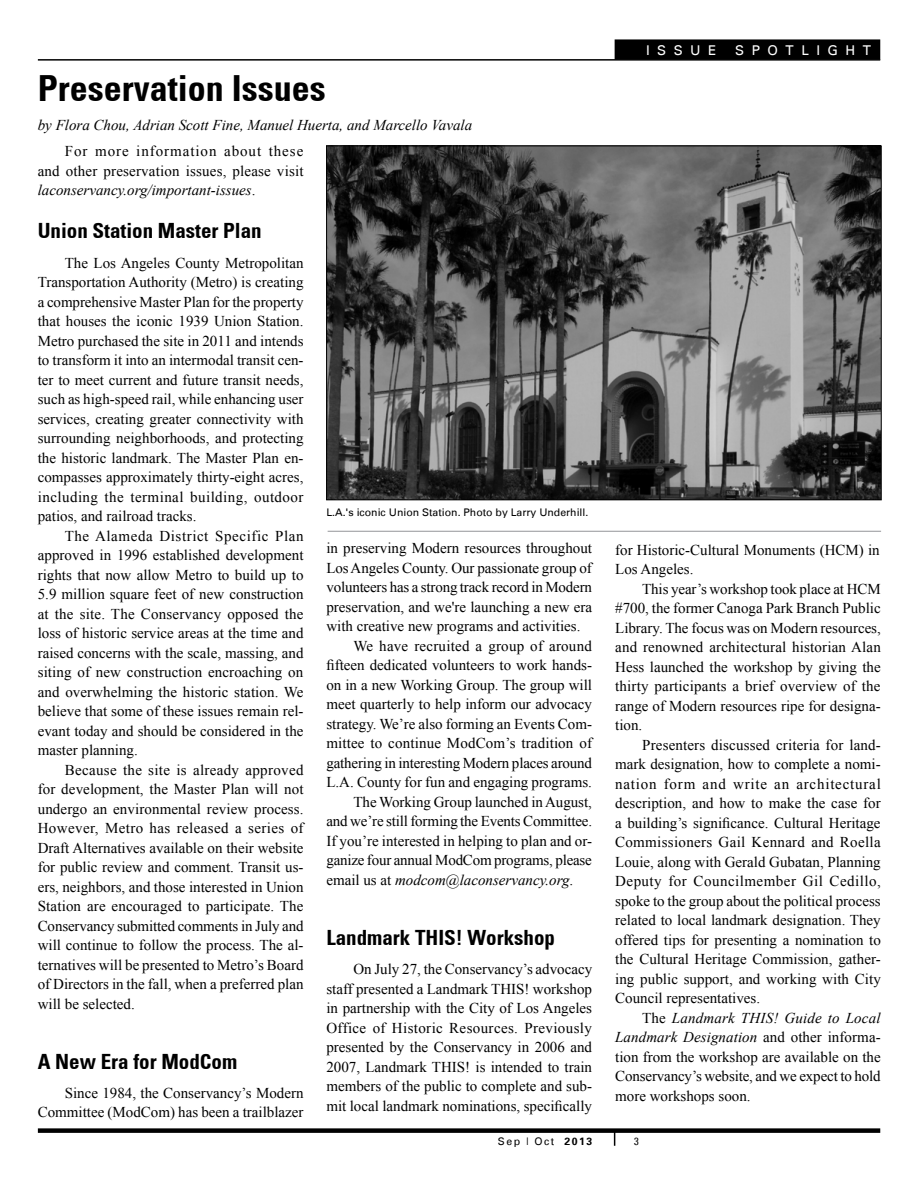
<style>
.page{position:relative;width:918px;height:1188px;background:#fff}
.page>*{position:absolute;margin:0;border:0;box-sizing:border-box;transform-origin:0 0}
.t1{font:700 condensed 36px "Univers";color:#000}
.t2{font:700 condensed 21px "Univers";color:#000}
.t3{font:15px/19.5px "Times New Roman";color:#000;text-align:justify}
.t4{font:italic 15px "Times New Roman";color:#000}
.t5{font:13.5px "Univers";color:#fff}
.t6{font:10.5px "Univers";color:#000}
.t7{font:condensed 10.5px "Univers";color:#000}
.s1{font-style:italic}
.s2{font-style:normal}
.s3{font-weight:700}
</style>
<div class="page">
<div style="left:38px;top:1128px;width:842px;height:5px;background:#000"></div>
<hr style="left:38px;top:59px;width:842px;height:2px;background:#000">
<div style="left:615px;top:40px;width:265px;height:19px;background:#000"></div>
<div style="left:615px;top:39px;width:265px;height:21px;border:2px solid #000"></div>
<svg style="left:614px;top:1133px;width:1px;height:13px"></svg>
<img style="left:328px;top:148px;width:551px;height:350px">
<hr style="left:328px;top:531px;width:553px;height:1px;background:#939598">
<h1 class="t1" style="left:38px;top:66px;width:289px">Preservation Issues</h1>
<p class="t4" style="left:38px;top:115px;width:436px">by Flora Chou, Adrian Scott Fine, Manuel Huerta, and Marcello Vavala</p>
<p class="t3" style="left:38px;top:141px;width:267px;text-indent:27px">For more information about these and other preservation issues, please visit <span class="s1">laconservancy.org/important-issues</span>.</p>
<h2 class="t2" style="left:38px;top:218px;width:226px">Union Station Master Plan</h2>
<p class="t3" style="left:38px;top:253px;width:267px;text-indent:27px">The Los Angeles County Metropolitan Transportation Authority (Metro) is creating a comprehensive Master Plan for the property that houses the iconic 1939 Union Station.<br>Metro purchased the site in 2011 and intends to transform it into an intermodal transit cen&shy;ter to meet current and future transit needs, such as high-speed rail, while enhancing user services, creating greater connectivity with surrounding neighborhoods, and protecting the historic landmark. The Master Plan en&shy;compasses approximately thirty-eight acres, including the terminal building, outdoor patios, and railroad tracks.</p>
<p class="t3" style="left:38px;top:526px;width:267px;text-indent:27px">The Alameda District Specific Plan approved in 1996 established development rights that now allow Metro to build up to 5.9 million square feet of new construction at the site. The Conservancy opposed the loss of historic service areas at the time and raised concerns with the scale, massing, and siting of new construction encroaching on and overwhelming the historic station. We believe that some of these issues remain rel&shy;evant today and should be considered in the master planning.</p>
<p class="t3" style="left:38px;top:760px;width:267px;text-indent:27px">Because the site is already approved for development, the Master Plan will not undergo an environmental review process.<br>However, Metro has released a series of Draft Alternatives available on their website for public review and comment. Transit us&shy;ers, neighbors, and those interested in Union Station are encouraged to participate. The Conservancy submitted comments in July and will continue to follow the process. The al&shy;ternatives will be presented to Metro’s Board of Directors in the fall, when a preferred plan will be selected.</p>
<p class="t6" style="left:326px;top:505px;width:263px">L.A.'s iconic Union Station. Photo by Larry Underhill.</p>
<p class="t3" style="left:326px;top:538px;width:267px">in preserving Modern resources throughout</p>
<p class="t3" style="left:326px;top:558px;width:267px">Los Angeles County. Our passionate group of</p>
<p class="t3" style="left:326px;top:577px;width:267px">volunteers has a strong track record in Modern</p>
<p class="t3" style="left:326px;top:597px;width:267px">preservation, and we're launching a new era</p>
<p class="t3" style="left:326px;top:616px;width:256px">with creative new programs and activities.</p>
<p class="t3" style="left:353px;top:636px;width:240px">We have recruited a group of around</p>
<p class="t3" style="left:326px;top:655px;width:267px">fifteen dedicated volunteers to work hands-</p>
<p class="t3" style="left:326px;top:675px;width:267px">on in a new Working Group. The group will</p>
<p class="t3" style="left:326px;top:694px;width:267px">meet quarterly to help inform our advocacy</p>
<p class="t3" style="left:326px;top:714px;width:267px">strategy. We’re also forming an Events Com-</p>
<p class="t3" style="left:326px;top:733px;width:267px">mittee to continue ModCom’s tradition of</p>
<p class="t3" style="left:326px;top:753px;width:267px">gathering in interesting Modern places around</p>
<p class="t3" style="left:326px;top:772px;width:267px">L.A. County for fun and engaging programs.</p>
<p class="t3" style="left:353px;top:792px;width:240px">The Working Group launched in August,</p>
<p class="t3" style="left:326px;top:811px;width:267px">and we’re still forming the Events Committee.</p>
<p class="t3" style="left:326px;top:831px;width:267px">If you’re interested in helping to plan and or-</p>
<p class="t3" style="left:326px;top:850px;width:267px">ganize four annual ModCom programs, please</p>
<p class="t4" style="left:326px;top:870px;width:248px"><span class="s2">email us at</span> modcom@laconservancy.org<span class="s2">.</span></p>
<h2 class="t2" style="left:326px;top:925px;width:230px">Landmark THIS! Workshop</h2>
<p class="t3" style="left:326px;top:959px;width:267px;text-indent:27px">On July 27, the Conservancy’s advocacy staff presented a Landmark THIS! workshop in partnership with the City of Los Angeles Office of Historic Resources. Previously presented by the Conservancy in 2006 and 2007, Landmark THIS! is intended to train members of the public to complete and sub&shy;mit local landmark nominations, specifically</p>
<h2 class="t2" style="left:38px;top:1048px;width:201px">A New Era for ModCom</h2>
<p class="t3" style="left:38px;top:1083px;width:267px;text-align:right">Since 1984, the Conservancy’s Modern<br>Committee (ModCom) has been a trailblazer</p>
<p class="t5" style="left:646px;top:42px;width:15px">issue</p>
<p class="t5" style="left:735px;top:42px;width:33px">S potlight</p>
<p class="t3" style="left:615px;top:540px;width:266px">for Historic-Cultural Monuments (HCM) in<br>Los Angeles.</p>
<p class="t3" style="left:615px;top:579px;width:267px;text-indent:27px">This year’s workshop took place at HCM #700, the former Canoga Park Branch Public Library. The focus was on Modern resources, and renowned architectural historian Alan Hess launched the workshop by giving the thirty participants a brief overview of the range of Modern resources ripe for designa&shy;tion.</p>
<p class="t3" style="left:615px;top:735px;width:267px;text-indent:27px">Presenters discussed criteria for land&shy;mark designation, how to complete a nomi&shy;nation form and write an architectural description, and how to make the case for a building’s significance. Cultural Heritage Commissioners Gail Kennard and Roella Louie, along with Gerald Gubatan, Planning Deputy for Councilmember Gil Cedillo, spoke to the group about the political process related to local landmark designation. They offered tips for presenting a nomination to the Cultural Heritage Commission, gather&shy;ing public support, and working with City Council representatives.</p>
<p class="t3" style="left:615px;top:1008px;width:267px;text-indent:27px">The <span class="s1">Landmark THIS! Guide to Local Landmark Designation</span> and other informa&shy;tion from the workshop are available on the Conservancy’s website, and we expect to hold more workshops soon.</p>
<p class="t6" style="left:498px;top:1135px;width:96px">Sep | Oct <span class="s3">2013</span></p>
<p class="t7" style="left:634px;top:1135px;width:6px">3</p>
</div>
